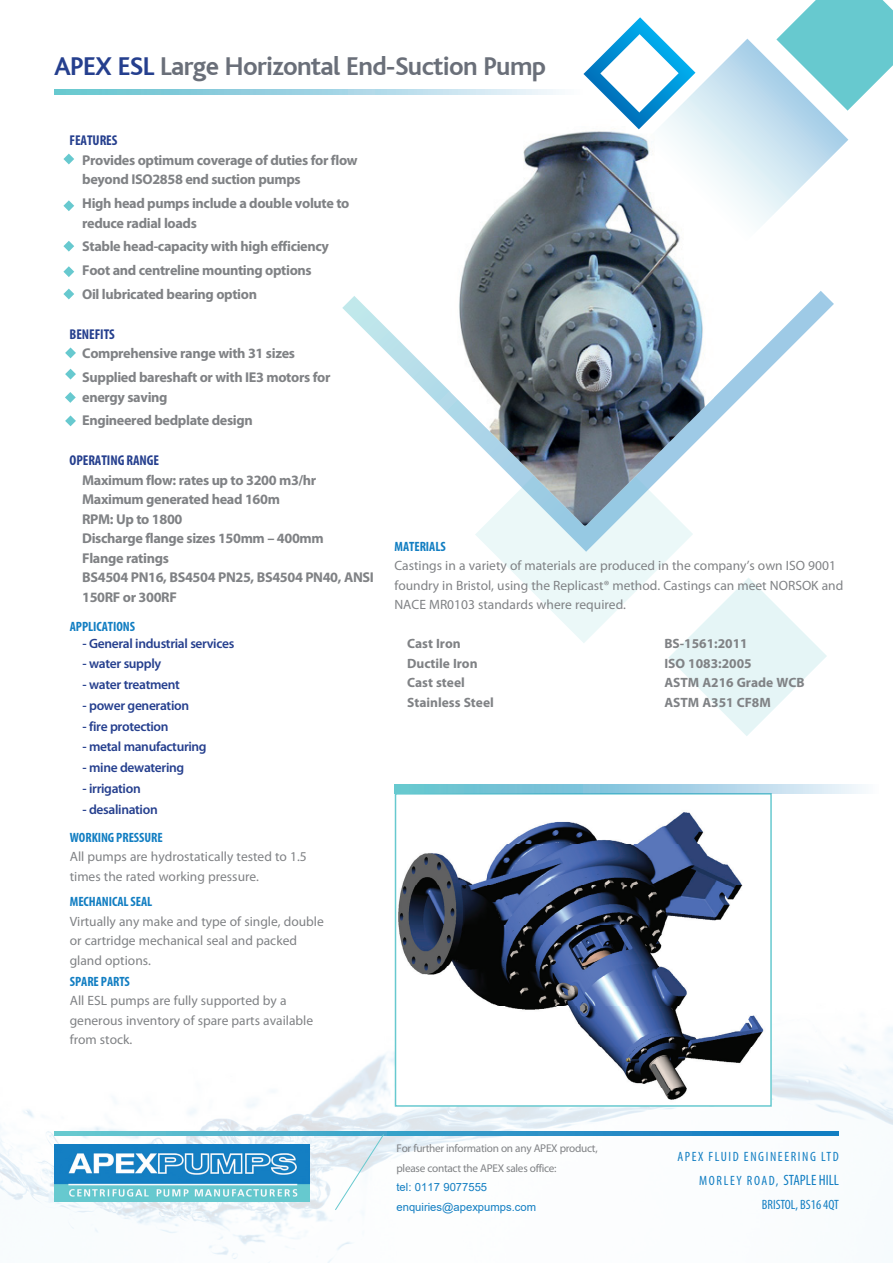
<style>
.page{position:relative;width:893px;height:1263px;background:#fff}
.page>*{position:absolute;margin:0;border:0;box-sizing:border-box;transform-origin:0 0}
.t1{font:700 27px "Bliss";letter-spacing:-.025em;color:#6a6f79}
.t2{font:700 14.25px/19.5px "Myriad Pro";letter-spacing:-.025em;color:#808285}
.t3{font:700 condensed 14.25px "Myriad Pro";letter-spacing:-.005em;color:#253f8e}
.t4{font:13.5px/19.5px "Myriad Pro";color:#808285}
.t5{font:600 13.5px "Myriad Pro";letter-spacing:-.025em;color:#253f8e}
.t6{font:700 13.5px "Myriad Pro";color:#808285}
.t7{font:700 condensed 13.5px "Myriad Pro";letter-spacing:-.005em;color:#127ec2}
.t8{font:condensed 13.5px/24px "Myriad Pro";letter-spacing:.12em;color:#127ec2;text-align:right}
.t9{font:11.25px/19.5px "Myriad Pro";letter-spacing:-.025em;color:#808285}
.t10{font:11.25px/19.5px "Arial";color:#127ec2}
.s1{color:#253f8e}
.s2{font-size:15px}
</style>
<div class="page">
<img style="left:0;top:917px;width:893px;height:346px">
<svg style="left:475px;top:526px;width:218px;height:117px;fill:#ebf8f8"></svg>
<svg style="left:668px;top:577px;width:159px;height:159px"></svg>
<img style="left:398px;top:812px;width:371px;height:292px">
<div style="left:395px;top:793px;width:377px;height:314px;border:2px solid #67c9cf"></div>
<svg style="left:329px;top:89px;width:505px;height:335px"></svg>
<img style="left:451px;top:120px;width:263px;height:406px">
<svg style="left:63px;top:154px;width:11px;height:10px"></svg>
<svg style="left:63px;top:266px;width:11px;height:11px"></svg>
<svg style="left:63px;top:200px;width:11px;height:11px"></svg>
<svg style="left:63px;top:289px;width:11px;height:10px"></svg>
<svg style="left:63px;top:241px;width:11px;height:11px"></svg>
<svg style="left:65px;top:347px;width:11px;height:11px"></svg>
<svg style="left:65px;top:369px;width:11px;height:10px"></svg>
<svg style="left:65px;top:392px;width:11px;height:11px"></svg>
<svg style="left:54px;top:90px;width:529px;height:5px;background:#a7d8e5"></svg>
<svg style="left:583px;top:0;width:310px;height:243px"></svg>
<svg style="left:65px;top:415px;width:11px;height:11px"></svg>
<svg style="left:395px;top:784px;width:469px;height:10px;background:#95cee0"></svg>
<svg style="left:55px;top:1131px;width:784px;height:4px;background:#389dc8"></svg>
<img style="left:54px;top:1144px;width:255px;height:57px">
<svg style="left:334px;top:1133px;width:51px;height:78px"></svg>
<h1 class="t1" style="left:54px;top:52px;width:494px"><span class="s1">APEX ESL</span> Large Horizontal End-Suction Pump</h1>
<p class="t3" style="left:70px;top:132px;width:49px">FEATURES</p>
<p class="t2" style="left:82px;top:150px;width:277px">Provides optimum coverage of duties for flow beyond ISO2858 end suction pumps</p>
<p class="t2" style="left:82px;top:193px;width:269px">High head pumps include a double volute to reduce radial loads</p>
<p class="t2" style="left:82px;top:234px;width:248px;line-height:23.7px">Stable head-capacity with high efficiency<br>Foot and centreline mounting options<br>Oil lubricated bearing option</p>
<p class="t3" style="left:70px;top:325px;width:47px">BENEFITS</p>
<p class="t2" style="left:82px;top:341px;width:250px;line-height:23.7px">Comprehensive range with 31 sizes<br>Supplied bareshaft or with IE3 motors for</p>
<p class="t2" style="left:82px;top:384px;width:172px;line-height:23.7px">energy saving<br>Engineered bedplate design</p>
<p class="t3" style="left:70px;top:452px;width:85px">OPERATING RANGE</p>
<p class="t2" style="left:82px;top:470px;width:293px">Maximum flow: rates up to 3200 m3/hr<br>Maximum generated head 160m<br>RPM: Up to 1800<br>Discharge flange sizes 150mm – 400mm<br>Flange ratings<br>BS4504 PN16, BS4504 PN25, BS4504 PN40, ANSI<br>150RF or 300RF</p>
<p class="t7" style="left:70px;top:618px;width:67px">APPLICATIONS</p>
<p class="t5" style="left:82px;top:635px;width:153px">- General industrial services</p>
<p class="t5" style="left:82px;top:655px;width:80px">- water supply</p>
<p class="t5" style="left:82px;top:676px;width:99px">- water treatment</p>
<p class="t5" style="left:82px;top:697px;width:108px">- power generation</p>
<p class="t5" style="left:82px;top:717px;width:88px">- fire protection</p>
<p class="t5" style="left:82px;top:738px;width:126px">- metal manufacturing</p>
<p class="t5" style="left:82px;top:759px;width:103px">- mine dewatering</p>
<p class="t5" style="left:82px;top:780px;width:60px">- irrigation</p>
<p class="t5" style="left:82px;top:800px;width:77px">- desalination</p>
<p class="t7" style="left:70px;top:829px;width:94px">WORKING PRESSURE</p>
<p class="t4" style="left:70px;top:847px;width:239px">All pumps are hydrostatically tested to 1.5 times the rated working pressure.</p>
<p class="t7" style="left:70px;top:893px;width:84px">MECHANICAL SEAL</p>
<p class="t4" style="left:70px;top:911px;width:256px">Virtually any make and type of single, double or cartridge mechanical seal and packed gland options.</p>
<p class="t7" style="left:70px;top:973px;width:56px">SPARE PARTS</p>
<p class="t4" style="left:70px;top:991px;width:245px">All ESL pumps are fully supported by a generous inventory of spare parts available from stock.</p>
<p class="t7" style="left:395px;top:538px;width:53px">MATERIALS</p>
<p class="t4" style="left:394px;top:556px;width:450px">Castings in a variety of materials are produced in the company’s own ISO 9001 foundry in Bristol, using the Replicast® method. Castings can meet NORSOK and<br>NACE MR0103 standards where required.</p>
<p class="t6" style="left:407px;top:635px;width:55px">Cast Iron</p>
<p class="t6" style="left:664px;top:635px;width:85px">BS-1561:2011</p>
<p class="t6" style="left:407px;top:654px;width:72px">Ductile Iron</p>
<p class="t6" style="left:664px;top:654px;width:89px">ISO 1083:2005</p>
<p class="t6" style="left:407px;top:674px;width:59px">Cast steel</p>
<p class="t6" style="left:664px;top:674px;width:142px">ASTM A216 Grade WCB</p>
<p class="t6" style="left:407px;top:693px;width:88px">Stainless Steel</p>
<p class="t6" style="left:664px;top:693px;width:108px">ASTM A351 CF8M</p>
<p class="t9" style="left:396px;top:1138px;width:203px">For further information on any APEX product, please contact the APEX sales office:</p>
<p class="t10" style="left:396px;top:1177px;width:141px">tel: 0117 9077555 enquiries@apexpumps.com</p>
<p class="t8" style="left:677px;top:1145px;width:163px">APEX FLUID ENGINEERING LTD<br>MORLEY ROAD, <span class="s2">STAPLE HILL<br></span>BRISTOL, BS16 4QT</p>
</div>
